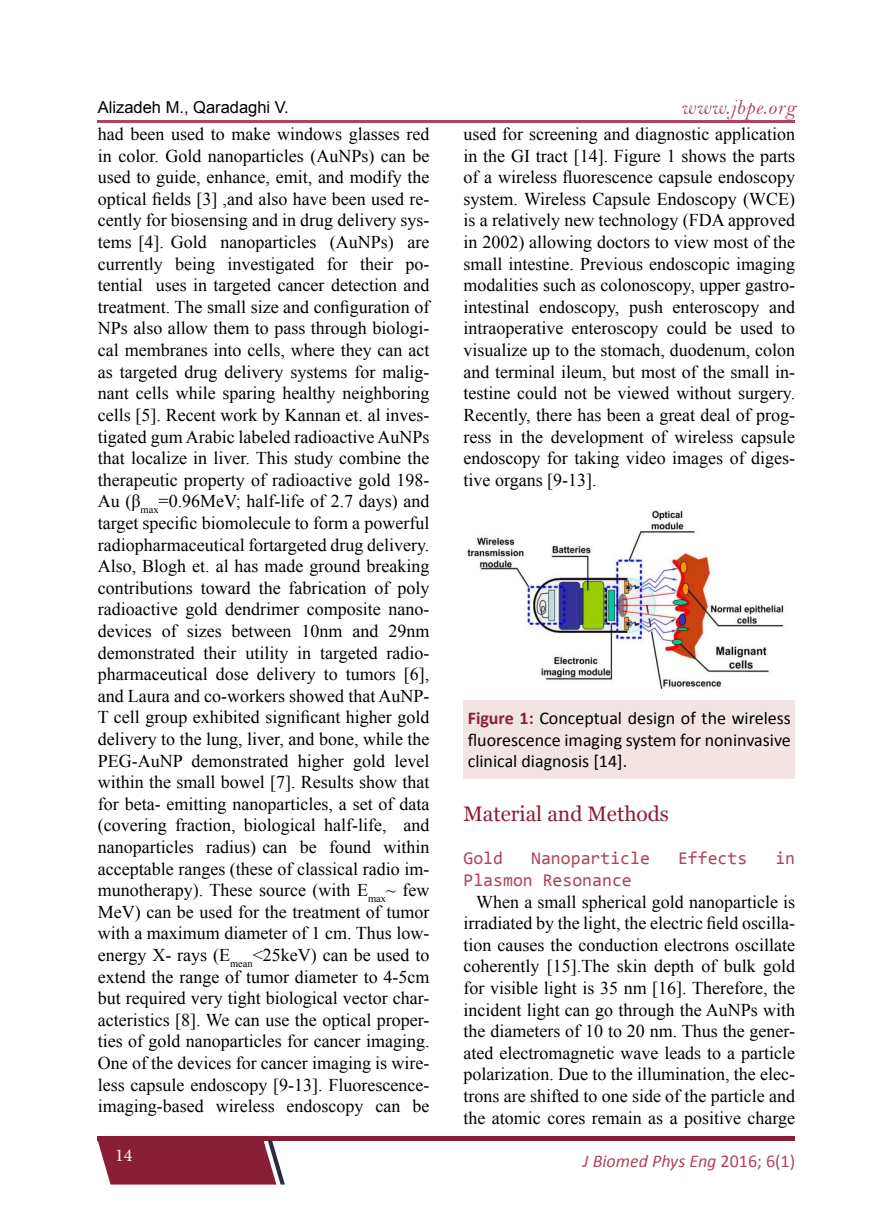
<style>
.page{position:relative;width:893px;height:1212px;background:#fff}
.page>*{position:absolute;margin:0;border:0;box-sizing:border-box;transform-origin:0 0}
.t1{font:21px "Georgia";color:#891f36}
.t2{font:21px "Bell MT Italic";letter-spacing:.03em;color:#ad465c}
.t3{font:18px/21.6px "Times New Roman";color:#000;text-align:justify}
.t4{font:18px/21.6px "Calibri";color:#000;text-align:justify}
.t5{font:18px "Consolas";color:#ad465c}
.t6{font:italic 18px "Calibri";color:#ad465c}
.t7{font:18px "Minion Pro";color:#fff}
.t8{font:16.5px "Arial";color:#000}
.s1{font-weight:700;color:#891f36}
.s2{font-style:normal}
</style>
<div class="page">
<div style="left:98px;top:1136px;width:697px;height:5px;background:#891f36"></div>
<svg style="left:98px;top:1141px;width:187px;height:43px;background:#913348"></svg>
<hr style="left:98px;top:120px;width:697px;height:2px;background:#ad465c">
<div style="left:463px;top:700px;width:332px;height:78px;background:#f1e4e3"></div>
<img style="left:467px;top:510px;width:317px;height:179px">
<p class="t8" style="left:98px;top:97px;width:193px">Alizadeh M., Qaradaghi V.</p>
<p class="t2" style="left:681px;top:94px;width:116px">www.jbpe.org</p>
<p class="t3" style="left:98px;top:123px;width:333px">had been used to make windows glasses red in color. Gold nanoparticles (AuNPs) can be used to guide, enhance, emit, and modify the optical fields [3] ,and also have been used re&shy;cently for biosensing and in drug delivery sys&shy;tems [4]. Gold nanoparticles (AuNPs) are currently being investigated for their po&shy;tential uses in targeted cancer detection and treatment. The small size and configuration of NPs also allow them to pass through biologi&shy;cal membranes into cells, where they can act as targeted drug delivery systems for malig&shy;nant cells while sparing healthy neighboring cells [5]. Recent work by Kannan et. al inves&shy;tigated gum Arabic labeled radioactive AuNPs that localize in liver. This study combine the therapeutic property of radioactive gold 198- Au (β<sub>max</sub>=0.96MeV; half-life of 2.7 days) and target specific biomolecule to form a powerful radiopharmaceutical fortargeted drug delivery.<br>Also, Blogh et. al has made ground breaking contributions toward the fabrication of poly radioactive gold dendrimer composite nano&shy;devices of sizes between 10nm and 29nm demonstrated their utility in targeted radio&shy;pharmaceutical dose delivery to tumors [6], and Laura and co-workers showed that AuNP-T cell group exhibited significant higher gold delivery to the lung, liver, and bone, while the PEG-AuNP demonstrated higher gold level within the small bowel [7]. Results show that for beta- emitting nanoparticles, a set of data (covering fraction, biological half-life, and nanoparticles radius) can be found within acceptable ranges (these of classical radio im&shy;munotherapy). These source (with E<sub>max</sub>~ few MeV) can be used for the treatment of tumor with a maximum diameter of 1 cm. Thus low&shy;energy X- rays (E<sub>mean</sub>&lt;25keV) can be used to extend the range of tumor diameter to 4-5cm but required very tight biological vector char&shy;acteristics [8]. We can use the optical proper&shy;ties of gold nanoparticles for cancer imaging.<br>One of the devices for cancer imaging is wire&shy;less capsule endoscopy [9-13]. Fluorescence&shy;imaging-based wireless endoscopy can be</p>
<p class="t3" style="left:463px;top:123px;width:333px">used for screening and diagnostic application in the GI tract [14]. Figure 1 shows the parts of a wireless fluorescence capsule endoscopy system. Wireless Capsule Endoscopy (WCE) is a relatively new technology (FDA approved in 2002) allowing doctors to view most of the small intestine. Previous endoscopic imaging modalities such as colonoscopy, upper gastro&shy;intestinal endoscopy, push enteroscopy and intraoperative enteroscopy could be used to visualize up to the stomach, duodenum, colon and terminal ileum, but most of the small in&shy;testine could not be viewed without surgery.<br>Recently, there has been a great deal of prog&shy;ress in the development of wireless capsule endoscopy for taking video images of diges&shy;tive organs [9-13].</p>
<p class="t4" style="left:468px;top:707px;width:325px"><span class="s1">Figure 1:</span> Conceptual design of the wireless fluorescence imaging system for noninvasive clinical diagnosis [14].</p>
<p class="t1" style="left:463px;top:801px;width:207px">Material and Methods</p>
<p class="t5" style="left:463px;top:846px;width:41px">Gold</p>
<p class="t5" style="left:531px;top:846px;width:120px">Nanoparticle</p>
<p class="t5" style="left:678px;top:846px;width:71px">Effects</p>
<p class="t5" style="left:775px;top:846px;width:21px">in</p>
<p class="t5" style="left:463px;top:868px;width:170px">Plasmon Resonance</p>
<p class="t3" style="left:463px;top:890px;width:333px;text-indent:13px">When a small spherical gold nanoparticle is irradiated by the light, the electric field oscilla&shy;tion causes the conduction electrons oscillate coherently [15].The skin depth of bulk gold for visible light is 35 nm [16]. Therefore, the incident light can go through the AuNPs with the diameters of 10 to 20 nm. Thus the gener&shy;ated electromagnetic wave leads to a particle polarization. Due to the illumination, the elec&shy;trons are shifted to one side of the particle and the atomic cores remain as a positive charge</p>
<p class="t7" style="left:115px;top:1143px;width:19px">14</p>
<p class="t6" style="left:583px;top:1148px;width:214px">J Biomed Phys Eng <span class="s2">2016; 6(1)</span></p>
</div>
